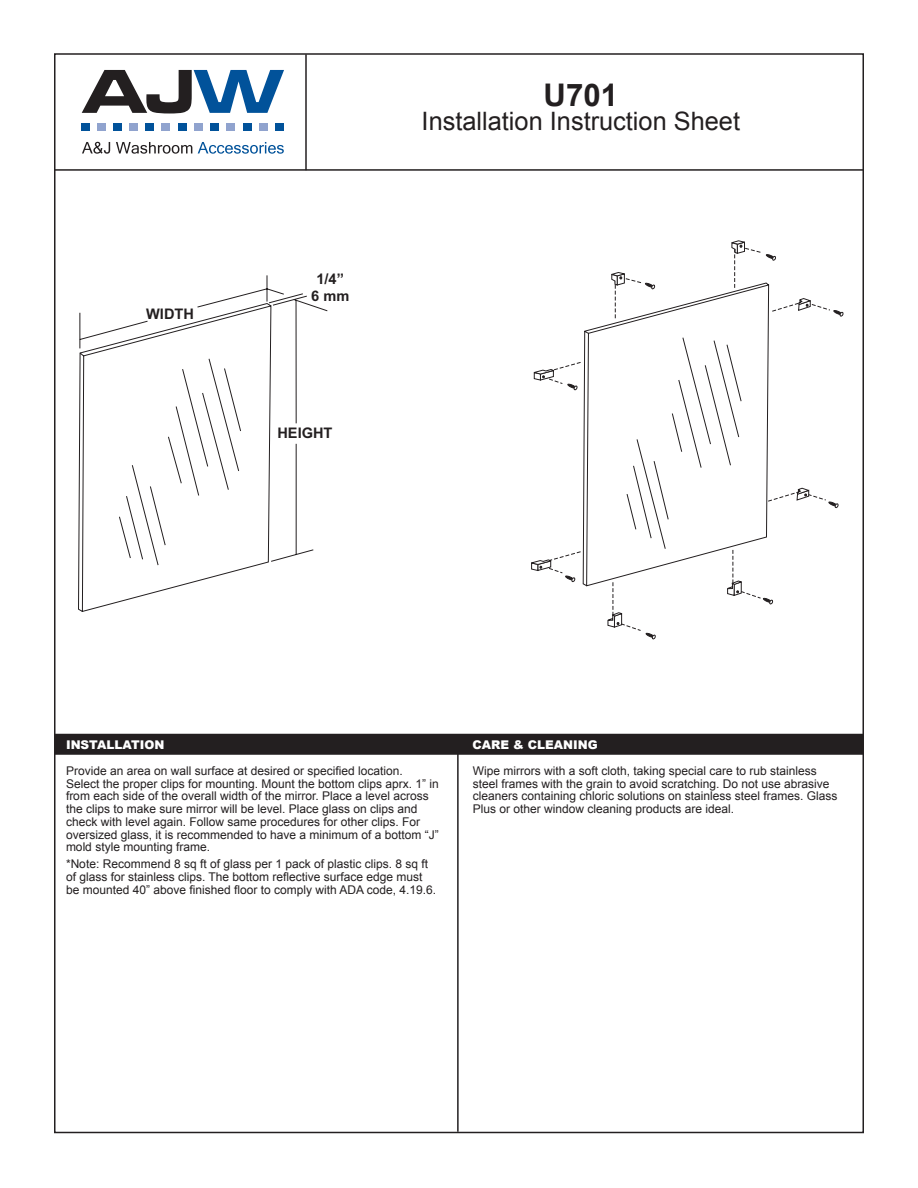
<style>
.page{position:relative;width:918px;height:1188px;background:#fff}
.page>*{position:absolute;margin:0;border:0;box-sizing:border-box;transform-origin:0 0}
.t1{font:700 31.2px "Arial";color:#231f20}
.t2{font:25.35px "Arial";color:#231f20}
.product_image{font:700 14.55px/16.4px "Arial";color:#231f20;text-align:center}
.installation{font:12px/12.8px "Arial";color:#231f20}
.t3{font:900 12px "Arial";color:#fff}
</style>
<div class="page">
<hr style="left:305px;top:54px;width:2px;height:116px;background:#231f20">
<hr style="left:54px;top:169px;width:810px;height:2px;background:#231f20">
<hr style="left:457px;top:744px;width:2px;height:388px;background:#231f20">
<div style="left:54px;top:734px;width:810px;height:21px;background:#231f20"></div>
<svg style="left:82px;top:70px;width:202px;height:44px"></svg>
<svg style="left:82px;top:142px;width:28px;height:12px"></svg>
<svg style="left:116px;top:142px;width:76px;height:12px"></svg>
<svg style="left:198px;top:142px;width:86px;height:12px"></svg>
<div style="left:81px;top:123px;width:8px;height:8px;background:#01529a"></div>
<div style="left:113px;top:123px;width:8px;height:8px;background:#01529a"></div>
<div style="left:146px;top:123px;width:8px;height:8px;background:#01529a"></div>
<div style="left:178px;top:123px;width:8px;height:8px;background:#01529a"></div>
<div style="left:97px;top:123px;width:8px;height:8px;background:#90a3ce"></div>
<div style="left:129px;top:123px;width:8px;height:8px;background:#90a3ce"></div>
<div style="left:162px;top:123px;width:8px;height:8px;background:#90a3ce"></div>
<div style="left:194px;top:123px;width:8px;height:8px;background:#90a3ce"></div>
<div style="left:211px;top:123px;width:8px;height:8px;background:#01529a"></div>
<div style="left:227px;top:123px;width:8px;height:8px;background:#90a3ce"></div>
<div style="left:243px;top:123px;width:8px;height:8px;background:#01529a"></div>
<div style="left:259px;top:123px;width:8px;height:8px;background:#90a3ce"></div>
<div style="left:276px;top:123px;width:8px;height:8px;background:#01529a"></div>
<svg style="left:798px;top:298px;width:13px;height:13px"></svg>
<svg style="left:797px;top:488px;width:12px;height:13px"></svg>
<svg style="left:731px;top:240px;width:15px;height:14px"></svg>
<svg style="left:608px;top:612px;width:14px;height:16px"></svg>
<svg style="left:646px;top:632px;width:9px;height:7px"></svg>
<svg style="left:829px;top:501px;width:9px;height:7px"></svg>
<svg style="left:834px;top:310px;width:9px;height:6px"></svg>
<svg style="left:766px;top:254px;width:9px;height:2px"></svg>
<svg style="left:78px;top:256px;width:698px;height:356px"></svg>
<svg style="left:269px;top:293px;width:34px;height:10px"></svg>
<p class="product_image" style="left:146px;top:306px;width:49px">WIDTH</p>
<p class="product_image" style="left:311px;top:271px;width:40px">1/4”<br>6 mm</p>
<p class="product_image" style="left:277px;top:425px;width:57px">HEIGHT</p>
<p class="t1" style="left:544px;top:74px;width:76px">U701</p>
<p class="t2" style="left:422px;top:104px;width:320px">Installation Instruction Sheet</p>
<p class="t3" style="left:66px;top:736px;width:100px">INSTALLATION</p>
<p class="t3" style="left:472px;top:736px;width:127px">CARE &amp; CLEANING</p>
<p class="installation" style="left:66px;top:764px;width:374px">Provide an area on wall surface at desired or specified location.<br>Select the proper clips for mounting. Mount the bottom clips aprx. 1” in from each side of the overall width of the mirror. Place a level across the clips to make sure mirror will be level. Place glass on clips and check with level again. Follow same procedures for other clips. For oversized glass, it is recommended to have a minimum of a bottom “J” mold style mounting frame.</p>
<p class="installation" style="left:66px;top:858px;width:372px">*Note: Recommend 8 sq ft of glass per 1 pack of plastic clips. 8 sq ft of glass for stainless clips. The bottom reflective surface edge must be mounted 40” above finished floor to comply with ADA code, 4.19.6.</p>
<p class="installation" style="left:473px;top:764px;width:366px">Wipe mirrors with a soft cloth, taking special care to rub stainless steel frames with the grain to avoid scratching. Do not use abrasive cleaners containing chloric solutions on stainless steel frames. Glass Plus or other window cleaning products are ideal.</p>
</div>
